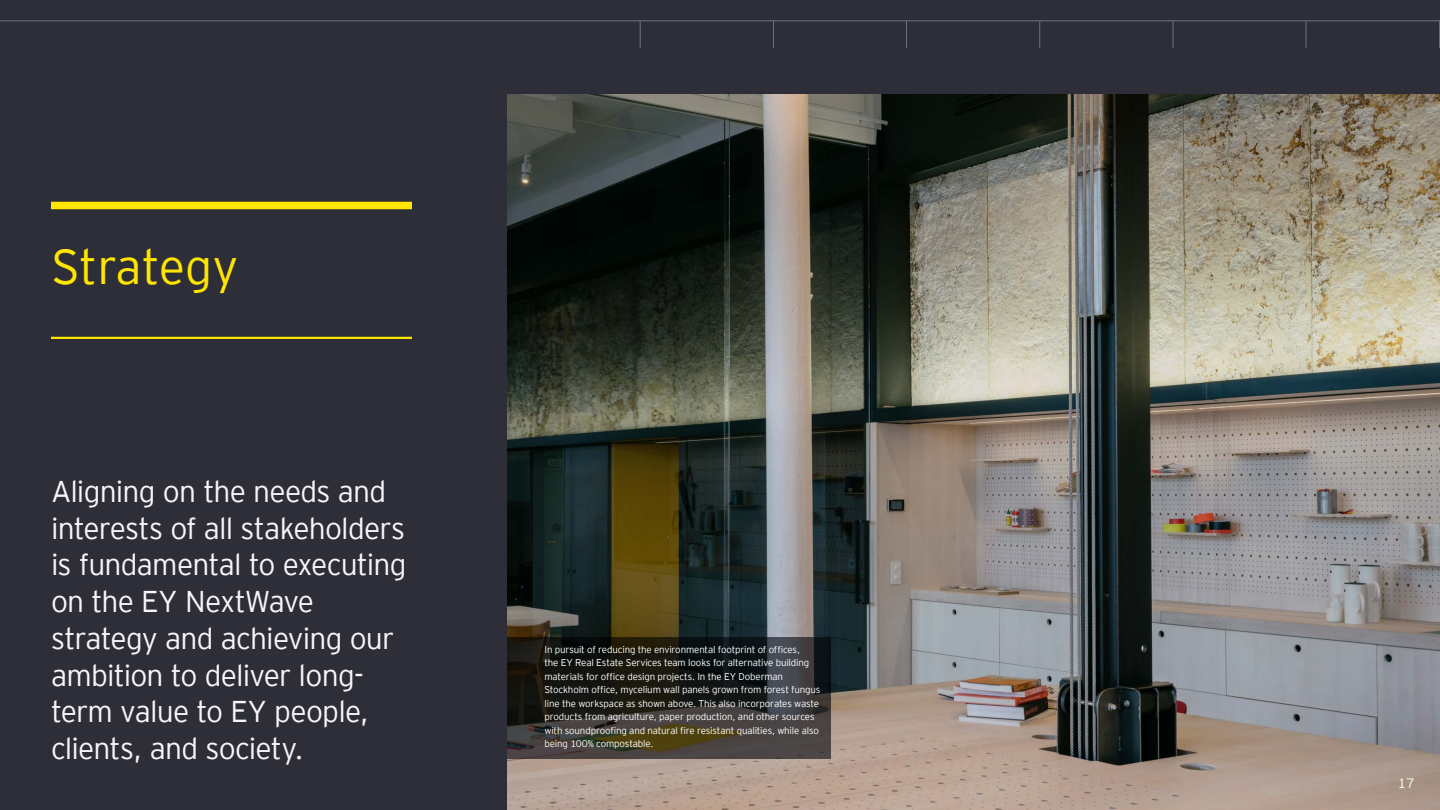
<style>
.page{position:relative;width:1440px;height:810px;background:#2e2e38}
.page>*{position:absolute;margin:0;border:0;box-sizing:border-box;transform-origin:0 0}
.t1{font:300 48.75px "EY Interstate";color:#ffe600}
.t2{font:300 30px/36.8px "EY Interstate";letter-spacing:-.025em;color:#f6f6fa}
.t3{font:300 13.5px "EY Interstate";color:#fff}
.t4{font:300 9.75px/13.5px "EY Interstate";letter-spacing:-.02em;color:#fff}
</style>
<div class="page">
<img style="left:507px;top:94px;width:933px;height:716px">
<div style="left:51px;top:202px;width:361px;height:7px;background:#ffe600"></div>
<hr style="left:51px;top:337px;width:361px;height:2px;background:#ffe600">
<hr style="left:0;top:20px;width:1440px;height:1px;background:#737380">
<svg style="left:507px;top:638px;width:324px;height:121px;background:#2b2a25"></svg>
<svg style="left:906px;top:21px;width:1px;height:27px"></svg>
<svg style="left:640px;top:21px;width:1px;height:27px"></svg>
<svg style="left:773px;top:21px;width:1px;height:27px"></svg>
<svg style="left:1039px;top:21px;width:1px;height:27px"></svg>
<svg style="left:1173px;top:21px;width:1px;height:27px"></svg>
<svg style="left:1306px;top:21px;width:1px;height:27px"></svg>
<svg style="left:1439px;top:21px;width:1px;height:27px"></svg>
<h1 class="t1" style="left:51px;top:232px;width:189px">Strategy</h1>
<h2 class="t2" style="left:51px;top:471px;width:357px">Aligning on the needs and interests of all stakeholders is fundamental to executing on the EY NextWave strategy and achieving our ambition to deliver long&shy;term value to EY people, clients, and society.</h2>
<p class="t4" style="left:544px;top:642px;width:278px">In pursuit of reducing the environmental footprint of offices,<br>the EY Real Estate Services team looks for alternative building materials for office design projects. In the EY Doberman Stockholm office, mycelium wall panels grown from forest fungus line the workspace as shown above. This also incorporates waste products from agriculture, paper production, and other sources with soundproofing and natural fire resistant qualities, while also being 100% compostable.</p>
<h3 class="t3" style="left:1398px;top:774px;width:18px">17</h3>
</div>
